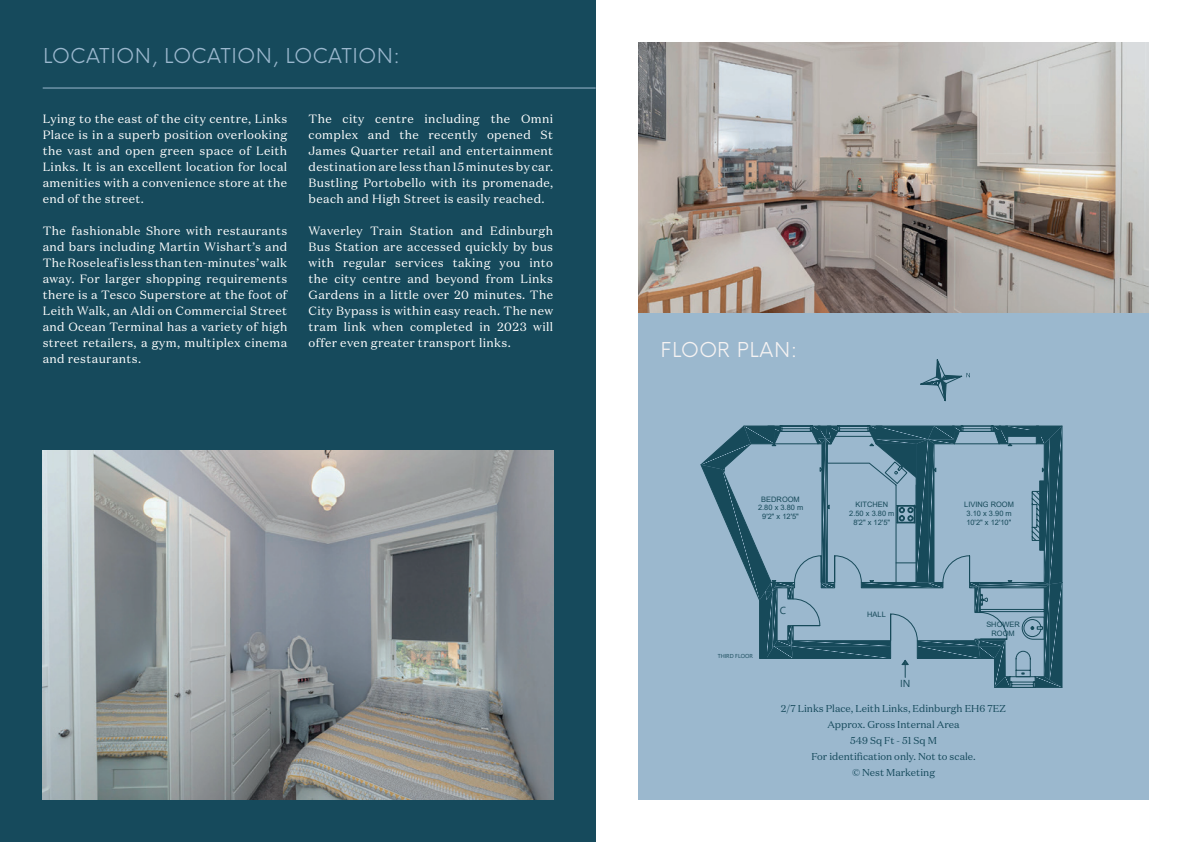
<style>
.page{position:relative;width:1191px;height:842px;background:#fff}
.page>*{position:absolute;margin:0;border:0;box-sizing:border-box;transform-origin:0 0}
.t1{font:20px "Coulters Neue Einstellung";letter-spacing:.01em;color:#9bb8ce}
.t2{font:20px "Coulters Neue Einstellung";letter-spacing:.01em;color:#f5f2f2}
.t3{font:12px/16px "Domaine Text";letter-spacing:.03em;color:#fff;text-align:justify}
.t4{font:10.2px "Segoe UI";color:#174a5a}
.t5{font:10px/16px "Domaine Text";color:#164a5c;text-align:center}
.t6{font:7.4px/8.9px "Arial";color:#174a5a;text-align:center}
.t7{font:5.7px "Segoe UI";color:#174a5a}
</style>
<div class="page">
<div style="left:0;top:0;width:595px;height:842px;background:#164a5c"></div>
<hr style="left:43px;top:88px;width:552px;height:1px;background:#9bb8ce">
<div style="left:638px;top:313px;width:510px;height:486px;background:#9bb8ce"></div>
<img style="left:638px;top:43px;width:510px;height:270px">
<img style="left:43px;top:451px;width:510px;height:348px">
<svg style="left:700px;top:426px;width:362px;height:261px"></svg>
<svg style="left:920px;top:359px;width:50px;height:42px"></svg>
<h1 class="t1" style="left:43px;top:38px;width:359px">LOCATION, LOCATION, LOCATION:</h1>
<p class="t3" style="left:43px;top:110px;width:246px">Lying to the east of the city centre, Links Place is in a superb position overlooking the vast and open green space of Leith Links. It is an excellent location for local amenities with a convenience store at the end of the street.</p>
<p class="t3" style="left:43px;top:222px;width:246px">The fashionable Shore with restaurants and bars including Martin Wishart’s and The Roseleaf is less than ten-minutes’ walk away. For larger shopping requirements there is a Tesco Superstore at the foot of Leith Walk, an Aldi on Commercial Street and Ocean Terminal has a variety of high street retailers, a gym, multiplex cinema and restaurants.</p>
<p class="t3" style="left:308px;top:110px;width:246px">The city centre including the Omni complex and the recently opened St James Quarter retail and entertainment destination are less than 15 minutes by car.<br>Bustling Portobello with its promenade, beach and High Street is easily reached.</p>
<p class="t3" style="left:308px;top:222px;width:246px">Waverley Train Station and Edinburgh Bus Station are accessed quickly by bus with regular services taking you into the city centre and beyond from Links Gardens in a little over 20 minutes. The City Bypass is within easy reach. The new tram link when completed in 2023 will offer even greater transport links.</p>
<h1 class="t2" style="left:660px;top:332px;width:139px">FLOOR PLAN:</h1>
<p class="t6" style="left:758px;top:494px;width:47px">BEDROOM<br>2.80 x 3.80 m<br>9'2" x 12'5"</p>
<p class="t6" style="left:849px;top:500px;width:47px">KITCHEN<br>2.50 x 3.80 m<br>8'2" x 12'5"</p>
<p class="t7" style="left:717px;top:650px;width:37px">THIRD FLOOR</p>
<p class="t4" style="left:780px;top:601px;width:8px">C</p>
<p class="t6" style="left:867px;top:610px;width:20px">HALL</p>
<p class="t4" style="left:900px;top:674px;width:12px">IN</p>
<p class="t6" style="left:964px;top:500px;width:51px;text-align:left">LIVING ROOM<br>3.10 x 3.90 m<br>10'2" x 12'10"</p>
<p class="t6" style="left:986px;top:620px;width:35px">SHOWER<br>ROOM</p>
<p class="t5" style="left:781px;top:701px;width:227px">2/7 Links Place, Leith Links, Edinburgh EH6 7EZ<br>Approx. Gross Internal Area<br>549 Sq Ft - 51 Sq M<br>For identification only. Not to scale.<br>© Nest Marketing</p>
</div>
